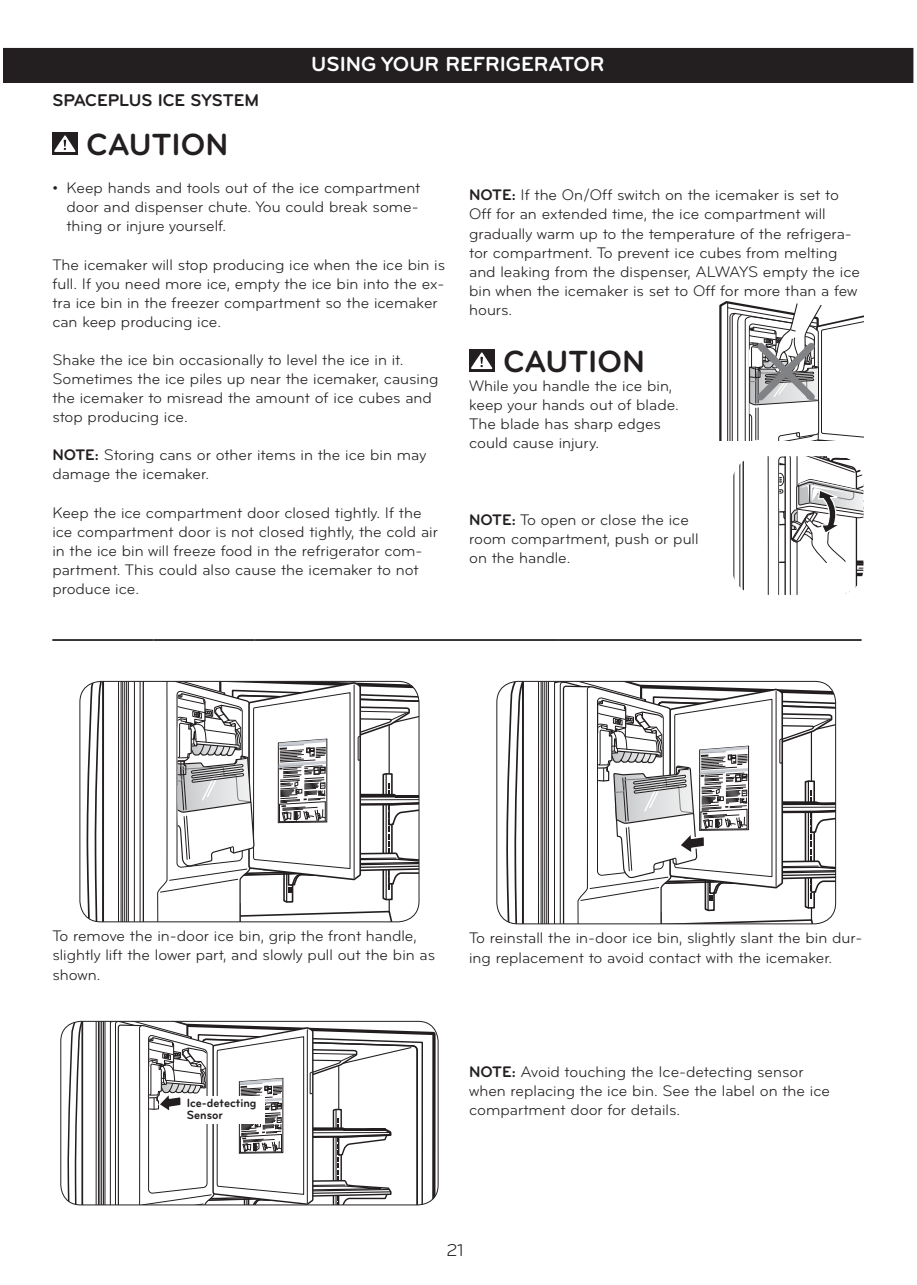
<style>
.page{position:relative;width:917px;height:1285px;background:#fff}
.page>*{position:absolute;margin:0;border:0;box-sizing:border-box;transform-origin:0 0}
.t1{font:700 31.85px "Bryant LG";color:#231f20}
.t2{font:700 21.18px "Bryant LG";color:#fff}
.t3{font:700 17.68px "Bryant LG";color:#231f20}
.t4{font:17.68px "Bryant LG";color:#231f20}
.t5{font:15.92px/19.1px "Bryant LG";color:#231f20}
.t6{font:700 12.42px/12.4px "Bryant LG";color:#231f20;scale:.95 1}
.s1{font-weight:700}
</style>
<div class="page">
<div style="left:3px;top:48px;width:910px;height:35px;background:#231f20"></div>
<div style="left:52px;top:132px;width:25px;height:23px;background:#231f20"></div>
<svg style="left:54px;top:135px;width:22px;height:17px"></svg>
<div style="left:469px;top:349px;width:25px;height:23px;background:#231f20"></div>
<svg style="left:471px;top:352px;width:21px;height:17px"></svg>
<hr style="left:52px;top:639px;width:101px;height:2px;background:#231f20">
<hr style="left:153px;top:639px;width:102px;height:2px;background:#231f20">
<hr style="left:255px;top:639px;width:303px;height:2px;background:#231f20">
<hr style="left:558px;top:639px;width:304px;height:2px;background:#231f20">
<svg style="left:86px;top:681px;width:333px;height:241px"></svg>
<div style="left:79px;top:681px;width:340px;height:241px;border:1px solid #231f20;border-radius:21px"></div>
<svg style="left:424px;top:1023px;width:12px;height:181px"></svg>
<svg style="left:67px;top:1021px;width:357px;height:184px"></svg>
<div style="left:185px;top:1095px;width:80px;height:28px;background:#fff"></div>
<div style="left:60px;top:1021px;width:379px;height:184px;border:1px solid #231f20;border-radius:20px"></div>
<svg style="left:506px;top:681px;width:330px;height:243px"></svg>
<div style="left:496px;top:681px;width:340px;height:243px;border:1px solid #231f20;border-radius:21px"></div>
<svg style="left:719px;top:302px;width:144px;height:139px"></svg>
<svg style="left:733px;top:456px;width:130px;height:139px"></svg>
<h2 class="t2" style="left:311px;top:56px;width:295px">USING YOUR REFRIGERATOR</h2>
<p class="t3" style="left:52px;top:94px;width:208px">SPACEPLUS ICE SYSTEM</p>
<h1 class="t1" style="left:87px;top:132px;width:143px">CAUTION</h1>
<p class="t5" style="left:66px;top:180px;width:355px;text-align:justify">Keep hands and tools out of the ice compartment door and dispenser chute. You could break some&shy;thing or injure yourself.</p>
<p class="t5" style="left:52px;top:256px;width:394px">The icemaker will stop producing ice when the ice bin is full. If you need more ice, empty the ice bin into the ex&shy;tra ice bin in the freezer compartment so the icemaker can keep producing ice.</p>
<p class="t5" style="left:52px;top:351px;width:388px">Shake the ice bin occasionally to level the ice in it.<br>Sometimes the ice piles up near the icemaker, causing the icemaker to misread the amount of ice cubes and stop producing ice.</p>
<p class="t5" style="left:52px;top:447px;width:375px"><span class="s1">NOTE:</span> Storing cans or other items in the ice bin may damage the icemaker.</p>
<p class="t5" style="left:52px;top:504px;width:387px">Keep the ice compartment door closed tightly. If the ice compartment door is not closed tightly, the cold air in the ice bin will freeze food in the refrigerator com&shy;partment. This could also cause the icemaker to not produce ice.</p>
<p class="t5" style="left:469px;top:187px;width:392px"><span class="s1">NOTE:</span> If the On/Off switch on the icemaker is set to Off for an extended time, the ice compartment will gradually warm up to the temperature of the refrigera&shy;tor compartment. To prevent ice cubes from melting and leaking from the dispenser, ALWAYS empty the ice bin when the icemaker is set to Off for more than a few hours.</p>
<h1 class="t1" style="left:503px;top:349px;width:143px">CAUTION</h1>
<p class="t5" style="left:469px;top:377px;width:211px">While you handle the ice bin, keep your hands out of blade.<br>The blade has sharp edges could cause injury.</p>
<p class="t5" style="left:469px;top:511px;width:231px"><span class="s1">NOTE:</span> To open or close the ice room compartment, push or pull on the handle.</p>
<p class="t5" style="left:52px;top:927px;width:384px">To remove the in-door ice bin, grip the front handle, slightly lift the lower part, and slowly pull out the bin as shown.</p>
<p class="t6" style="left:187px;top:1097px;width:75px">Ice-detecting<br>Sensor</p>
<p class="t5" style="left:469px;top:929px;width:395px">To reinstall the in-door ice bin, slightly slant the bin dur&shy;ing replacement to avoid contact with the icemaker.</p>
<p class="t5" style="left:469px;top:1063px;width:362px"><span class="s1">NOTE:</span> Avoid touching the Ice-detecting sensor when replacing the ice bin. See the label on the ice compartment door for details.</p>
<p class="t4" style="left:446px;top:1243px;width:19px">21</p>
</div>
